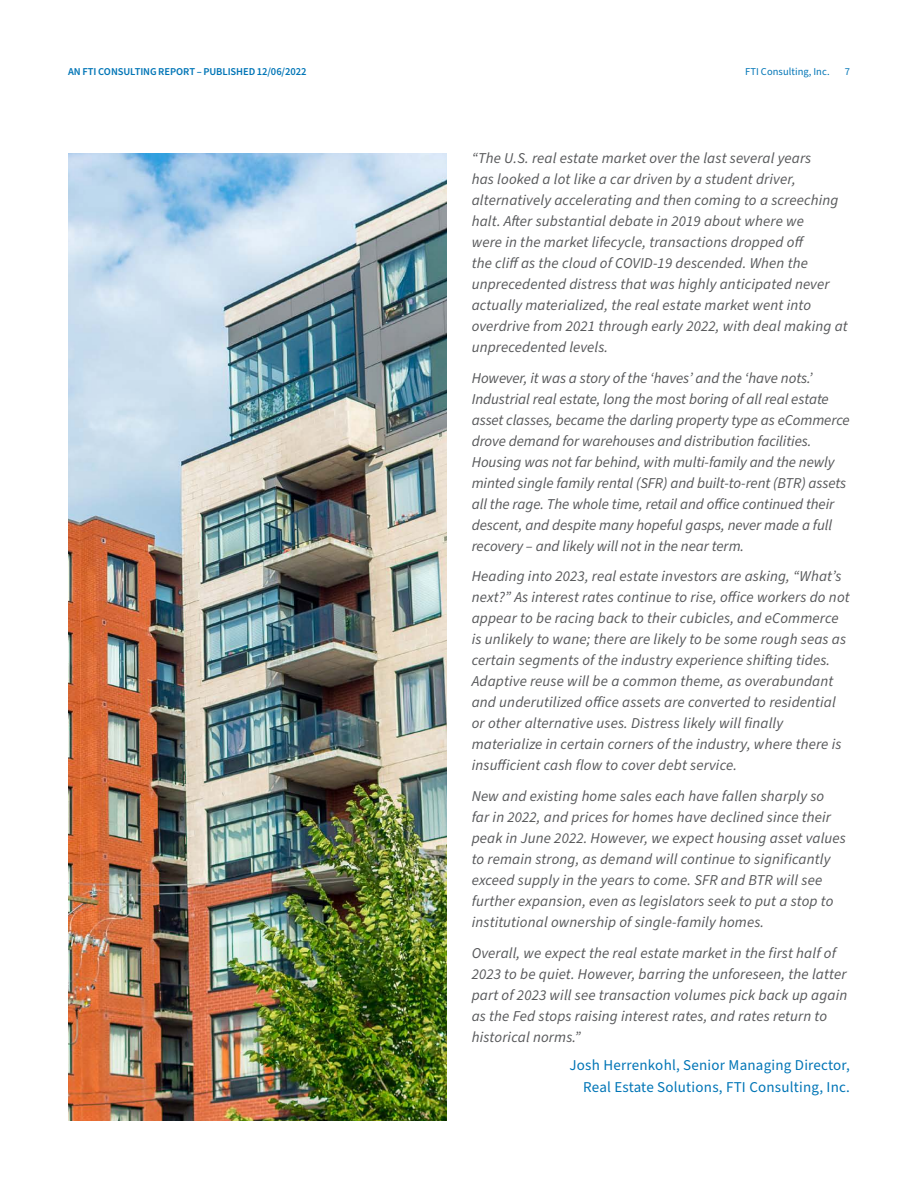
<style>
.page{position:relative;width:918px;height:1188px;background:#fff}
.page>*{position:absolute;margin:0;border:0;box-sizing:border-box;transform-origin:0 0}
.CS_Body{font:italic 15px/21px "Source Sans Pro";letter-spacing:.01em;color:#57585a}
.Body_Copy{font:15px/22.5px "Source Sans Pro";letter-spacing:.015em;color:#0075b6;text-align:right}
.t1{font:600 10.5px "Source Sans Pro";letter-spacing:-.005em;color:#0075b6}
.t2{font:10.5px "Source Sans Pro";letter-spacing:.005em;color:#0075b6}
</style>
<div class="page">
<img style="left:68px;top:154px;width:378px;height:967px">
<p class="t1" style="left:68px;top:64px;width:240px">AN FTI CONSULTING REPORT – PUBLISHED 12/06/2022</p>
<p class="t2" style="left:745px;top:64px;width:86px">FTI Consulting, Inc.</p>
<p class="t2" style="left:845px;top:64px;width:7px">7</p>
<p class="CS_Body" style="left:472px;top:148px;width:378px">“The U.S. real estate market over the last several years<br>has looked a lot like a car driven by a student driver, alternatively accelerating and then coming to a screeching halt. After substantial debate in 2019 about where we<br>were in the market lifecycle, transactions dropped off<br>the cliff as the cloud of COVID-19 descended. When the unprecedented distress that was highly anticipated never actually materialized, the real estate market went into overdrive from 2021 through early 2022, with deal making at unprecedented levels.</p>
<p class="CS_Body" style="left:472px;top:368px;width:380px">However, it was a story of the ‘haves’ and the ‘have nots.’ Industrial real estate, long the most boring of all real estate asset classes, became the darling property type as eCommerce drove demand for warehouses and distribution facilities.<br>Housing was not far behind, with multi-family and the newly minted single family rental (SFR) and built-to-rent (BTR) assets all the rage. The whole time, retail and office continued their descent, and despite many hopeful gasps, never made a full recovery – and likely will not in the near term.</p>
<p class="CS_Body" style="left:472px;top:566px;width:380px">Heading into 2023, real estate investors are asking, “What’s next?” As interest rates continue to rise, office workers do not appear to be racing back to their cubicles, and eCommerce is unlikely to wane; there are likely to be some rough seas as certain segments of the industry experience shifting tides.<br>Adaptive reuse will be a common theme, as overabundant and underutilized office assets are converted to residential or other alternative uses. Distress likely will finally materialize in certain corners of the industry, where there is insufficient cash flow to cover debt service.</p>
<p class="CS_Body" style="left:472px;top:786px;width:376px">New and existing home sales each have fallen sharply so<br>far in 2022, and prices for homes have declined since their peak in June 2022. However, we expect housing asset values to remain strong, as demand will continue to significantly exceed supply in the years to come. SFR and BTR will see further expansion, even as legislators seek to put a stop to institutional ownership of single-family homes.</p>
<p class="CS_Body" style="left:472px;top:943px;width:377px">Overall, we expect the real estate market in the first half of 2023 to be quiet. However, barring the unforeseen, the latter part of 2023 will see transaction volumes pick back up again as the Fed stops raising interest rates, and rates return to historical norms.”</p>
<p class="Body_Copy" style="left:570px;top:1054px;width:282px">Josh Herrenkohl, Senior Managing Director,<br>Real Estate Solutions, FTI Consulting, Inc.</p>
</div>
